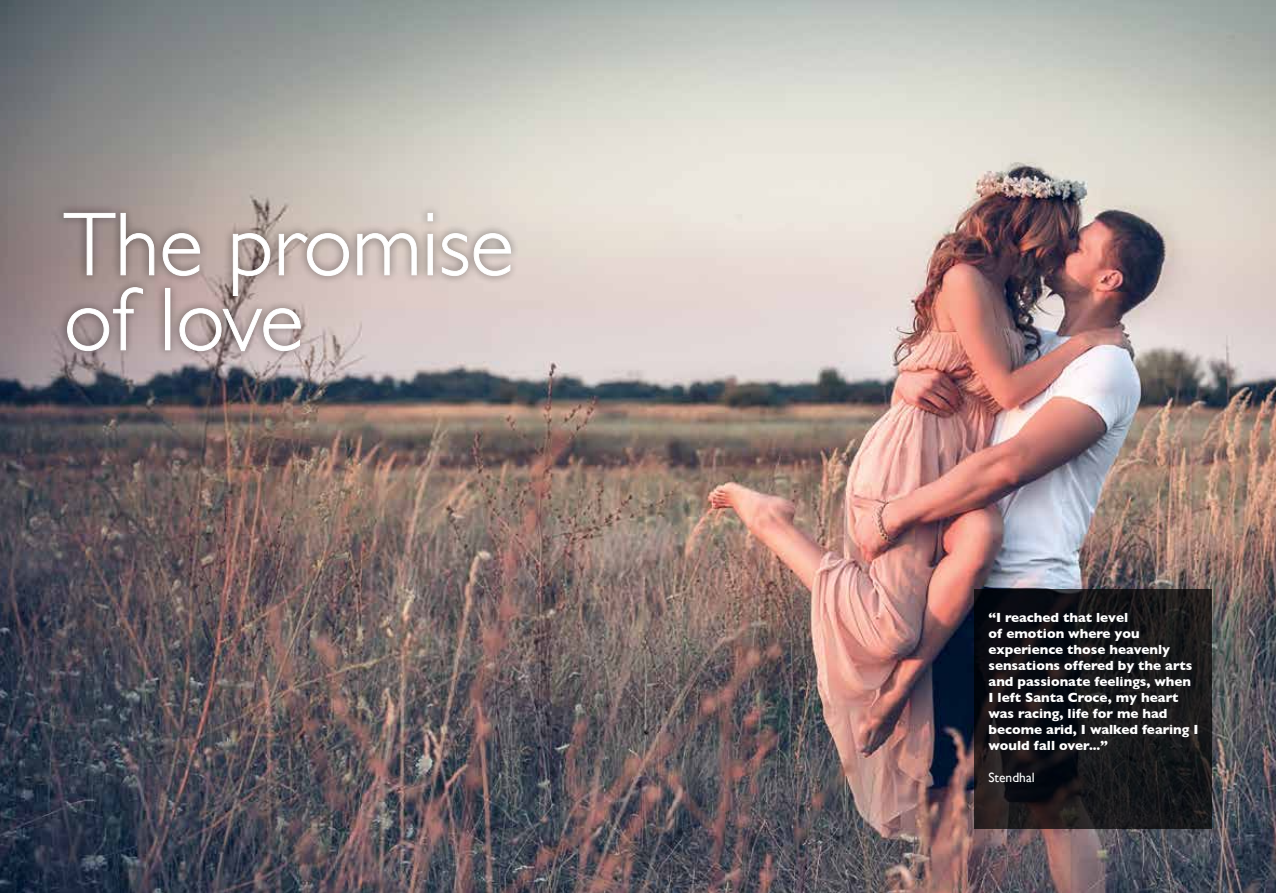
<style>
.page{position:relative;width:1276px;height:893px;background:#fff}
.page>*{position:absolute;margin:0;border:0;box-sizing:border-box;transform-origin:0 0}
.t1{font:300 90px/75px "Gill Sans";color:#fff}
.t2{font:700 13.5px/16px "Gill Sans";color:#fff}
.t3{font:13.5px "Gill Sans";color:#fff}
</style>
<div class="page">
<img style="left:0;top:0;width:1276px;height:893px">
<svg style="left:974px;top:589px;width:238px;height:239px;background:#151518"></svg>
<div style="left:54px;top:203px;width:466px;height:157px;background:#000;opacity:.5"></div>
<svg style="left:63px;top:213px;width:92px;height:63px;background:#9e8f8d"></svg>
<svg style="left:162px;top:233px;width:38px;height:43px;background:#aa9d9a"></svg>
<svg style="left:233px;top:233px;width:37px;height:63px;background:#a89996"></svg>
<svg style="left:278px;top:233px;width:71px;height:43px;background:#c0b3ae"></svg>
<svg style="left:357px;top:233px;width:60px;height:43px;background:#c8bdb8"></svg>
<div style="left:428px;top:213px;width:5px;height:8px;border:1px solid #fff"></div>
<div style="left:428px;top:234px;width:5px;height:41px;border:1px solid #fff"></div>
<svg style="left:441px;top:233px;width:70px;height:43px;background:#c8bfba"></svg>
<svg style="left:67px;top:287px;width:76px;height:64px;background:#a49595"></svg>
<div style="left:165px;top:288px;width:5px;height:62px;border:1px solid #fff"></div>
<svg style="left:179px;top:308px;width:122px;height:43px;background:#b1a3a2"></svg>
<h1 class="t1" style="left:64px;top:204px;width:451px">The promise of love</h1>
<p class="t2" style="left:988px;top:609px;width:211px">“I reached that level<br>of emotion where you experience those heavenly sensations offered by the arts and passionate feelings, when<br>I left Santa Croce, my heart was racing, life for me had become arid, I walked fearing I would fall over...”</p>
<p class="t3" style="left:988px;top:770px;width:48px">Stendhal</p>
</div>
